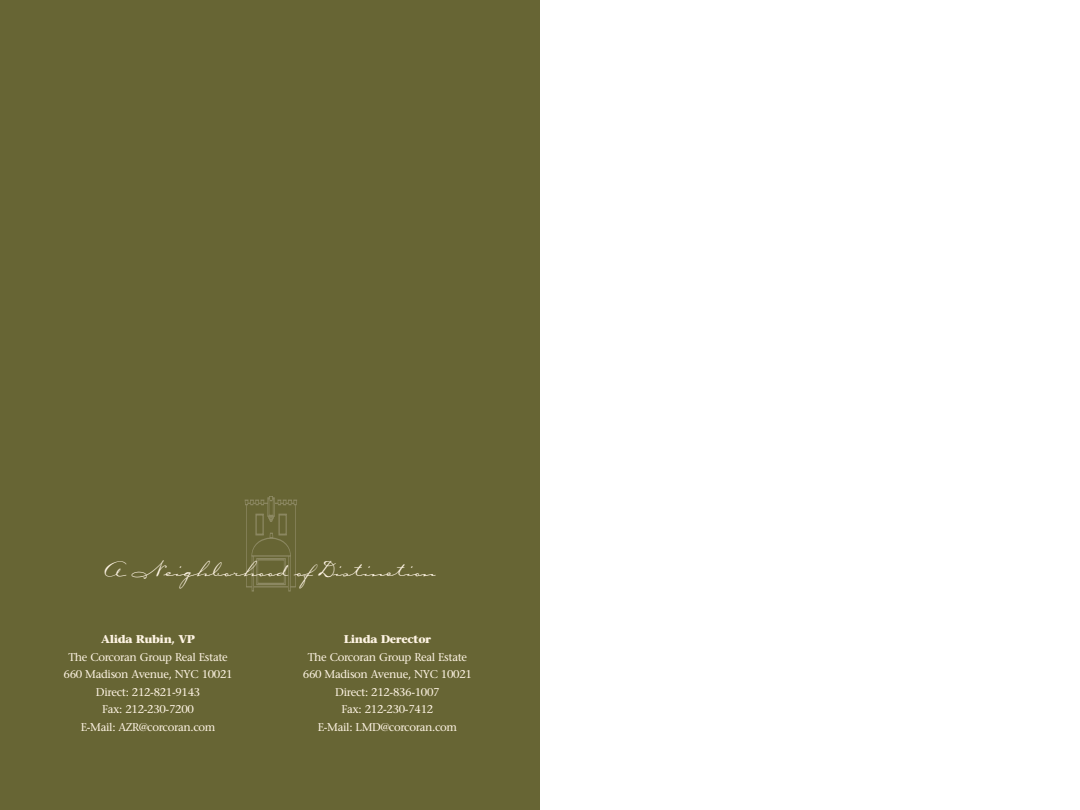
<style>
.page{position:relative;width:1080px;height:810px;background:#fff}
.page>*{position:absolute;margin:0;border:0;box-sizing:border-box;transform-origin:0 0}
.t1{font:28.12px "Carpenter ICG";letter-spacing:-.01em;color:#fef4e4}
.t2{font:11.25px "Stone Serif";letter-spacing:-.03em;color:#fef4e4}
.t3{font:700 11.25px "Stone Serif";letter-spacing:-.03em;color:#fef4e4}
</style>
<div class="page">
<div style="left:0;top:0;width:540px;height:810px;background:#676534"></div>
<div style="left:246px;top:503px;width:50px;height:84px;border:1px solid #8c8862"></div>
<div style="left:256px;top:558px;width:30px;height:27px;border:1px solid #8c8862"></div>
<div style="left:258px;top:560px;width:26px;height:24px;border:1px solid #8c8862"></div>
<div style="left:252px;top:555px;width:2px;height:36px;border:1px solid #8c8862"></div>
<div style="left:256px;top:514px;width:8px;height:21px;border:1px solid #8c8862"></div>
<div style="left:279px;top:514px;width:8px;height:21px;border:1px solid #8c8862"></div>
<svg style="left:245px;top:496px;width:52px;height:26px"></svg>
<svg style="left:252px;top:533px;width:39px;height:24px"></svg>
<h1 class="t1" style="left:102px;top:550px;width:334px">A Neighborhood of Distinction</h1>
<p class="t3" style="left:101px;top:635px;width:95px">Alida Rubin, VP</p>
<p class="t3" style="left:344px;top:635px;width:89px">Linda Derector</p>
<p class="t2" style="left:68px;top:652px;width:161px">The Corcoran Group Real Estate</p>
<p class="t2" style="left:308px;top:652px;width:161px">The Corcoran Group Real Estate</p>
<p class="t2" style="left:64px;top:670px;width:171px">660 Madison Avenue, NYC 10021</p>
<p class="t2" style="left:303px;top:670px;width:171px">660 Madison Avenue, NYC 10021</p>
<p class="t2" style="left:96px;top:687px;width:106px">Direct: 212-821-9143</p>
<p class="t2" style="left:335px;top:687px;width:106px">Direct: 212-836-1007</p>
<p class="t2" style="left:102px;top:705px;width:93px">Fax: 212-230-7200</p>
<p class="t2" style="left:342px;top:705px;width:93px">Fax: 212-230-7412</p>
<p class="t2" style="left:81px;top:723px;width:136px">E-Mail: AZR@corcoran.com</p>
<p class="t2" style="left:318px;top:723px;width:141px">E-Mail: LMD@corcoran.com</p>
</div>
